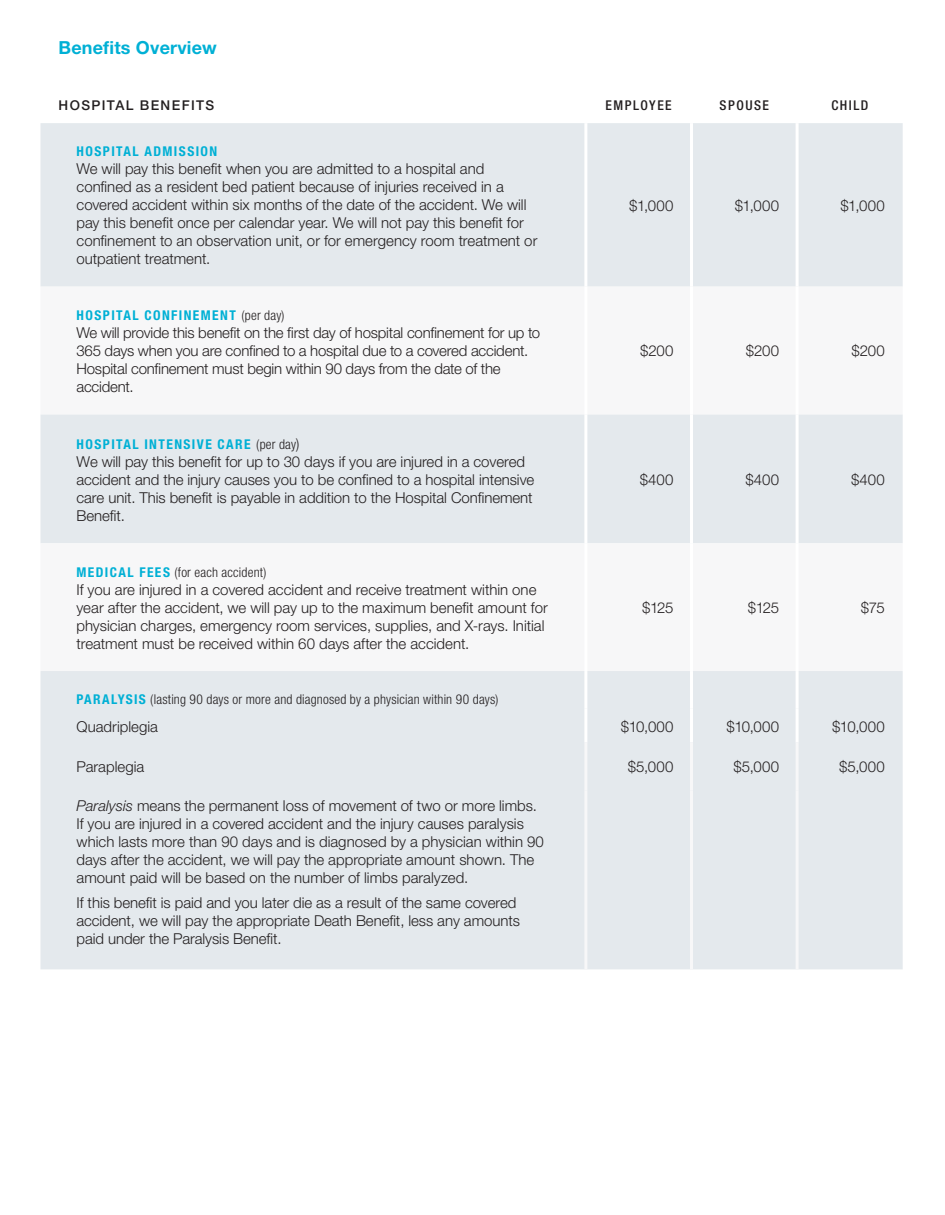
<style>
.page{position:relative;width:945px;height:1215px;background:#fff}
.page>*{position:absolute;margin:0;border:0;box-sizing:border-box;transform-origin:0 0}
.t1{font:700 18px "Helvetica Neue CELT";letter-spacing:.01em;color:#00b0d5}
.t2{font:300 15px/18px "Helvetica Neue CELT";letter-spacing:-.005em;color:#231f20}
.t3{font:300 condensed 13.5px "Helvetica Neue LTCE";letter-spacing:.015em;color:#231f20}
.t4{font:700 condensed 13.5px "Helvetica Neue LTCE";letter-spacing:.105em;color:#00b0d5}
.t5{font:500 condensed 13.5px "Helvetica Neue LTCE";letter-spacing:.11em;color:#231f20}
.t6{font:500 13.5px "Helvetica Neue CELT";letter-spacing:.105em;color:#231f20}
.s1{font-weight:300;color:#231f20}
.s2{font-weight:300;font-size:15px;color:#231f20}
.s3{font-weight:700;color:#00b0d5}
.s4{font-style:italic}
</style>
<div class="page">
<div style="left:40px;top:123px;width:863px;height:846px;background:#e4e9ed"></div>
<svg style="left:40px;top:287px;width:863px;height:384px"></svg>
<hr style="left:584px;top:123px;width:3px;height:164px;background:#fff">
<hr style="left:690px;top:123px;width:3px;height:164px;background:#fff">
<hr style="left:796px;top:123px;width:3px;height:164px;background:#fff">
<hr style="left:584px;top:287px;width:3px;height:127px;background:#fff">
<hr style="left:690px;top:287px;width:3px;height:127px;background:#fff">
<hr style="left:796px;top:287px;width:3px;height:127px;background:#fff">
<hr style="left:584px;top:414px;width:3px;height:129px;background:#fff">
<hr style="left:690px;top:414px;width:3px;height:129px;background:#fff">
<hr style="left:796px;top:414px;width:3px;height:129px;background:#fff">
<hr style="left:584px;top:543px;width:3px;height:128px;background:#fff">
<hr style="left:690px;top:543px;width:3px;height:128px;background:#fff">
<hr style="left:796px;top:543px;width:3px;height:128px;background:#fff">
<hr style="left:584px;top:671px;width:3px;height:38px;background:#fff">
<hr style="left:690px;top:671px;width:3px;height:38px;background:#fff">
<hr style="left:796px;top:671px;width:3px;height:38px;background:#fff">
<hr style="left:584px;top:709px;width:3px;height:34px;background:#fff">
<hr style="left:690px;top:709px;width:3px;height:34px;background:#fff">
<hr style="left:796px;top:709px;width:3px;height:34px;background:#fff">
<hr style="left:584px;top:743px;width:3px;height:47px;background:#f7f7f8">
<hr style="left:690px;top:743px;width:3px;height:47px;background:#f7f7f8">
<hr style="left:796px;top:743px;width:3px;height:47px;background:#f7f7f8">
<hr style="left:584px;top:790px;width:3px;height:179px;background:#f7f7f8">
<hr style="left:690px;top:790px;width:3px;height:179px;background:#f7f7f8">
<hr style="left:796px;top:790px;width:3px;height:179px;background:#f7f7f8">
<p class="t1" style="left:58px;top:37px;width:160px">Benefits Overview</p>
<p class="t6" style="left:59px;top:97px;width:157px">HOSPITAL BENEFITS</p>
<p class="t5" style="left:606px;top:97px;width:68px">EMPLOYEE</p>
<p class="t5" style="left:720px;top:97px;width:51px">SPOUSE</p>
<p class="t5" style="left:831px;top:97px;width:39px">CHILD</p>
<p class="t4" style="left:77px;top:144px;width:142px">HOSPITAL ADMISSION</p>
<p class="t2" style="left:76px;top:160px;width:462px">We will pay this benefit when you are admitted to a hospital and confined as a resident bed patient because of injuries received in a covered accident within six months of the date of the accident. We will pay this benefit once per calendar year. We will not pay this benefit for confinement to an observation unit, or for emergency room treatment or outpatient treatment.</p>
<p class="t2" style="left:629px;top:196px;width:46px">$1,000</p>
<p class="t2" style="left:735px;top:196px;width:46px">$1,000</p>
<p class="t2" style="left:840px;top:196px;width:46px">$1,000</p>
<p class="t4" style="left:77px;top:307px;width:210px">HOSPITAL CONFINEMENT <span class="s1">(per day)</span></p>
<p class="t2" style="left:76px;top:323px;width:465px">We will provide this benefit on the first day of hospital confinement for up to 365 days when you are confined to a hospital due to a covered accident.<br>Hospital confinement must begin within 90 days from the date of the accident.</p>
<p class="t4" style="left:77px;top:436px;width:225px">HOSPITAL INTENSIVE CARE <span class="s1">(per day</span><span class="s2">)</span></p>
<p class="t2" style="left:76px;top:452px;width:459px">We will pay this benefit for up to 30 days if you are injured in a covered accident and the injury causes you to be confined to a hospital intensive care unit. This benefit is payable in addition to the Hospital Confinement Benefit.</p>
<p class="t3" style="left:77px;top:564px;width:191px"><span class="s3">MEDICAL FEES</span> (for each accident)</p>
<p class="t2" style="left:76px;top:580px;width:473px">If you are injured in a covered accident and receive treatment within one year after the accident, we will pay up to the maximum benefit amount for physician charges, emergency room services, supplies, and X-rays. Initial treatment must be received within 60 days after the accident.</p>
<p class="t2" style="left:640px;top:342px;width:35px">$200</p>
<p class="t2" style="left:746px;top:342px;width:35px">$200</p>
<p class="t2" style="left:851px;top:342px;width:35px">$200</p>
<p class="t2" style="left:640px;top:470px;width:35px">$400</p>
<p class="t2" style="left:745px;top:470px;width:35px">$400</p>
<p class="t2" style="left:851px;top:470px;width:35px">$400</p>
<p class="t2" style="left:642px;top:599px;width:33px">$125</p>
<p class="t2" style="left:748px;top:599px;width:33px">$125</p>
<p class="t2" style="left:861px;top:599px;width:25px">$75</p>
<p class="t3" style="left:76px;top:692px;width:423px"><span class="s3">PARALYSIS</span> (lasting 90 days or more and diagnosed by a physician within 90 days)</p>
<p class="t2" style="left:76px;top:717px;width:83px">Quadriplegia</p>
<p class="t2" style="left:621px;top:717px;width:54px">$10,000</p>
<p class="t2" style="left:727px;top:717px;width:54px">$10,000</p>
<p class="t2" style="left:832px;top:717px;width:54px">$10,000</p>
<p class="t2" style="left:76px;top:758px;width:69px">Paraplegia</p>
<p class="t2" style="left:628px;top:758px;width:47px">$5,000</p>
<p class="t2" style="left:733px;top:758px;width:47px">$5,000</p>
<p class="t2" style="left:839px;top:758px;width:47px">$5,000</p>
<p class="t2" style="left:76px;top:797px;width:469px"><span class="s4">Paralysis</span> means the permanent loss of movement of two or more limbs.<br>If you are injured in a covered accident and the injury causes paralysis which lasts more than 90 days and is diagnosed by a physician within 90 days after the accident, we will pay the appropriate amount shown. The amount paid will be based on the number of limbs paralyzed.</p>
<p class="t2" style="left:76px;top:894px;width:445px">If this benefit is paid and you later die as a result of the same covered accident, we will pay the appropriate Death Benefit, less any amounts paid under the Paralysis Benefit.</p>
</div>
